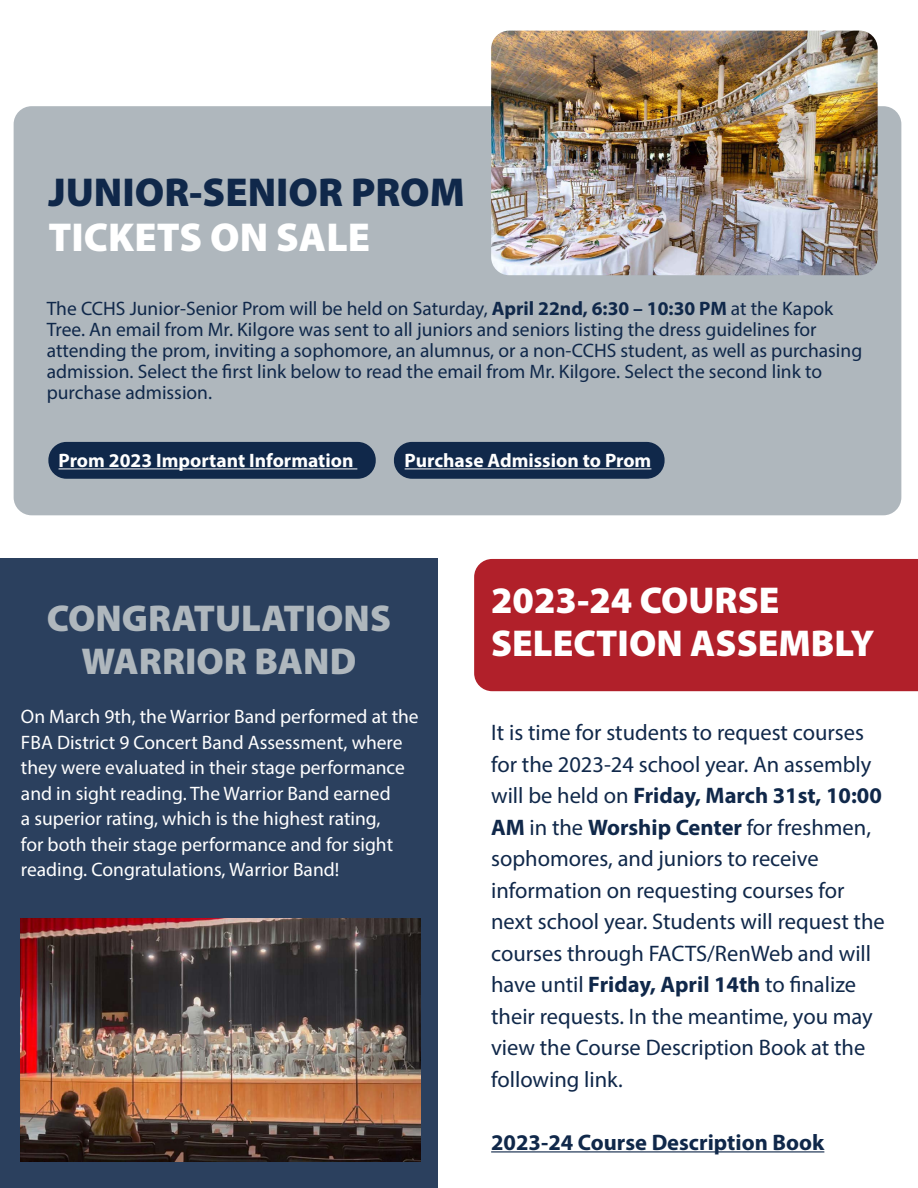
<style>
.page{position:relative;width:918px;height:1188px;background:#fff}
.page>*{position:absolute;margin:0;border:0;box-sizing:border-box;transform-origin:0 0}
.t1{font:40.5px "Myriad Variable Concept";color:#10284a}
.t2{font:40.5px "Myriad Variable Concept";color:#fff}
.t3{font:37.5px/43.5px "Myriad Variable Concept";color:#fff}
.t4{font:37.5px/43.5px "Myriad Variable Concept";color:#afb7bd;text-align:center}
.t5{font:22.5px/31.5px "Myriad Pro";color:#10284a}
.t6{font:700 22.5px "Myriad Pro";color:#10284a}
.t7{font:19.5px/21px "Myriad Pro";color:#10284a}
.t8{font:19.5px/25.5px "Myriad Pro";color:#fff}
.t9{font:700 19.5px "Myriad Pro";color:#fff}
.s1{font-weight:700}
</style>
<div class="page">
<div style="left:474px;top:559px;width:444px;height:132px;background:#b1202a"></div>
<div style="left:14px;top:106px;width:887px;height:409px;background:#afb7bd;border-radius:18px"></div>
<div style="left:48px;top:442px;width:328px;height:37px;background:#10284a;border-radius:18px"></div>
<div style="left:394px;top:442px;width:271px;height:37px;background:#10284a;border-radius:18px"></div>
<div style="left:0;top:559px;width:438px;height:629px;background:#2b405e"></div>
<img style="left:21px;top:918px;width:399px;height:243px">
<hr style="left:491px;top:1151px;width:333px;height:1px;background:#10284a">
<hr style="left:59px;top:468px;width:298px;height:1px;background:#fff">
<hr style="left:405px;top:468px;width:246px;height:1px;background:#fff">
<img style="left:491px;top:31px;width:387px;height:244px">
<h1 class="t1" style="left:48px;top:169px;width:418px">JUNIOR-SENIOR PROM</h1>
<h1 class="t2" style="left:48px;top:214px;width:323px">TICKETS ON SALE</h1>
<p class="t7" style="left:47px;top:298px;width:817px">The CCHS Junior-Senior Prom will be held on Saturday, <span class="s1">April 22nd, 6:30 – 10:30 PM</span> at the Kapok Tree. An email from Mr. Kilgore was sent to all juniors and seniors listing the dress guidelines for attending the prom, inviting a sophomore, an alumnus, or a non-CCHS student, as well as purchasing admission. Select the first link below to read the email from Mr. Kilgore. Select the second link to purchase admission.</p>
<p class="t9" style="left:59px;top:448px;width:296px">Prom 2023 Important Information</p>
<p class="t9" style="left:405px;top:448px;width:248px">Purchase Admission to Prom</p>
<h2 class="t4" style="left:47px;top:597px;width:346px">CONGRATULATIONS<br>WARRIOR BAND</h2>
<p class="t8" style="left:21px;top:704px;width:399px">On March 9th, the Warrior Band performed at the FBA District 9 Concert Band Assessment, where they were evaluated in their stage performance and in sight reading. The Warrior Band earned<br>a superior rating, which is the highest rating,<br>for both their stage performance and for sight reading. Congratulations, Warrior Band!</p>
<h2 class="t3" style="left:491px;top:579px;width:385px">2023-24 COURSE<br>SELECTION ASSEMBLY</h2>
<p class="t5" style="left:491px;top:717px;width:395px">It is time for students to request courses for the 2023-24 school year. An assembly will be held on <span class="s1">Friday, March 31st, 10:00<br>AM</span> in the <span class="s1">Worship Center</span> for freshmen, sophomores, and juniors to receive information on requesting courses for next school year. Students will request the courses through FACTS/RenWeb and will have until <span class="s1">Friday, April 14th</span> to finalize their requests. In the meantime, you may view the Course Description Book at the following link.</p>
<p class="t6" style="left:491px;top:1127px;width:335px">2023-24 Course Description Book</p>
</div>
